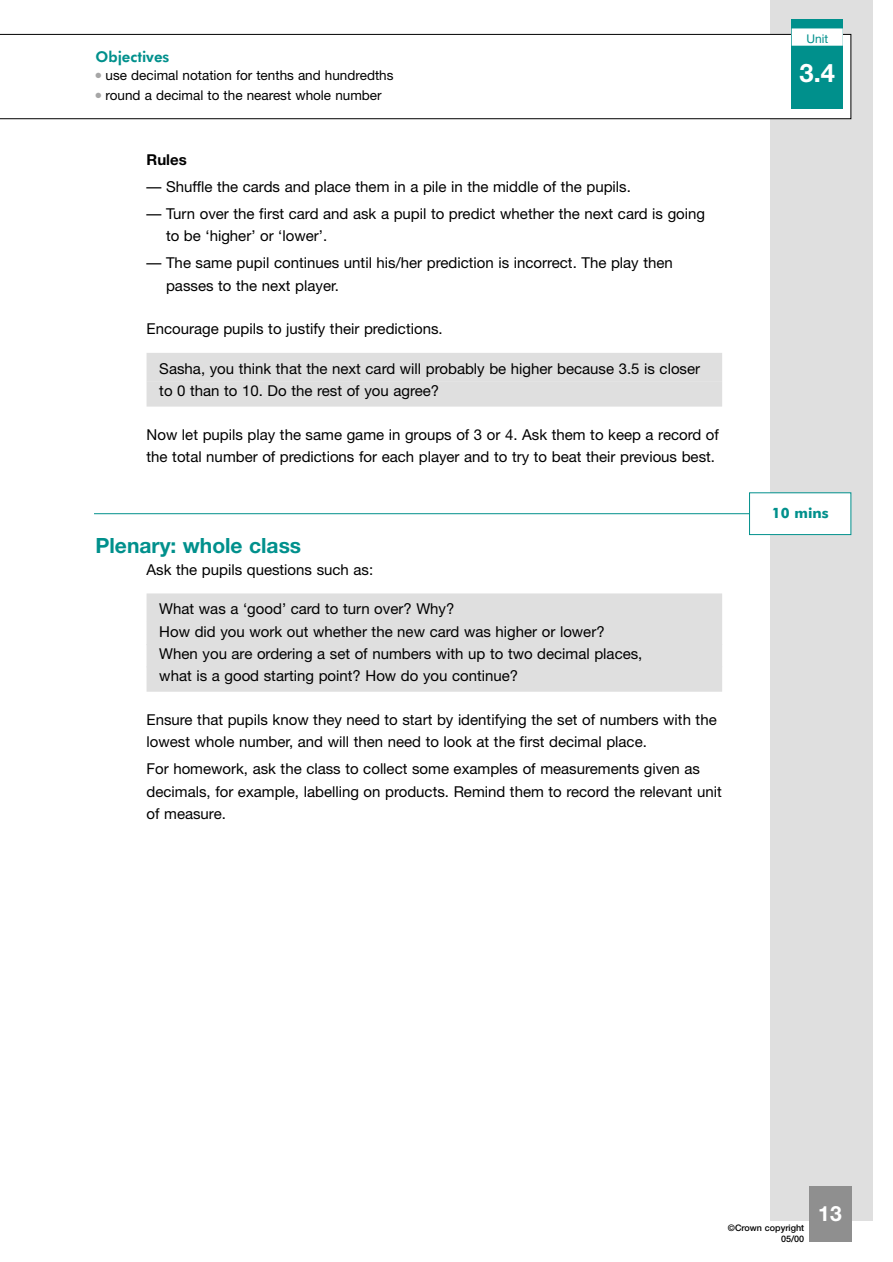
<style>
.page{position:relative;width:893px;height:1262px;background:#fff}
.page>*{position:absolute;margin:0;border:0;box-sizing:border-box;transform-origin:0 0}
.t1{font:700 25.5px "Helvetica Neue";color:#fff}
.t2{font:700 21px "Helvetica Neue";color:#00908c}
.t3{font:700 21px "Helvetica Neue";color:#fff}
.t4{font:15px/22.5px "Helvetica Neue";color:#000}
.t5{font:800 15px "Futura BT";color:#00908c}
.t6{font:700 15px "Helvetica Neue";color:#000}
.t7{font:700 14.25px "Futura BT";color:#00908c}
.t8{font:13.5px "Helvetica Neue";color:#000}
.t9{font:12px "Helvetica Neue";color:#00908c}
.t10{font:500 9px/10.5px "Helvetica Neue";color:#000;text-align:right}
.s1{color:#a6a6a6}
</style>
<div class="page">
<div style="left:770px;top:0;width:102px;height:1220px;background:#dfdfdf"></div>
<svg style="left:0;top:34px;width:851px;height:85px"></svg>
<div style="left:808px;top:1186px;width:43px;height:56px;background:#8f8f8f"></div>
<div style="left:791px;top:19px;width:51px;height:89px;background:#00908c"></div>
<div style="left:792px;top:29px;width:50px;height:16px;background:#fff"></div>
<div style="left:791px;top:28px;width:51px;height:18px;border:2px solid #fff"></div>
<div style="left:146px;top:353px;width:576px;height:28px;background:#dfdfdf"></div>
<div style="left:146px;top:381px;width:576px;height:25px;background:#dfdfdf"></div>
<div style="left:146px;top:593px;width:576px;height:29px;background:#dfdfdf"></div>
<div style="left:146px;top:622px;width:576px;height:23px;background:#dfdfdf"></div>
<div style="left:146px;top:644px;width:576px;height:23px;background:#dfdfdf"></div>
<div style="left:146px;top:666px;width:576px;height:25px;background:#dfdfdf"></div>
<hr style="left:94px;top:513px;width:656px;height:1px;background:#00908c">
<div style="left:749px;top:493px;width:101px;height:41px;background:#fff"></div>
<div style="left:749px;top:492px;width:102px;height:43px;border:1px solid #00908c"></div>
<p class="t5" style="left:95px;top:51px;width:75px">Objectives</p>
<p class="t8" style="left:95px;top:70px;width:299px"><span class="s1">●</span> use decimal notation for tenths and hundredths</p>
<p class="t8" style="left:95px;top:90px;width:287px"><span class="s1">●</span> round a decimal to the nearest whole number</p>
<p class="t6" style="left:146px;top:155px;width:42px">Rules</p>
<p class="t4" style="left:146px;top:177px;width:486px">— Shuffle the cards and place them in a pile in the middle of the pupils.</p>
<p class="t4" style="left:166px;top:204px;width:540px;text-indent:-19px">— Turn over the first card and ask a pupil to predict whether the next card is going to be ‘higher’ or ‘lower’.</p>
<p class="t4" style="left:166px;top:253px;width:508px;text-indent:-19px">— The same pupil continues until his/her prediction is incorrect. The play then passes to the next player.</p>
<p class="t4" style="left:146px;top:319px;width:297px">Encourage pupils to justify their predictions.</p>
<p class="t4" style="left:159px;top:359px;width:542px">Sasha, you think that the next card will probably be higher because 3.5 is closer to 0 than to 10. Do the rest of you agree?</p>
<p class="t4" style="left:146px;top:425px;width:574px">Now let pupils play the same game in groups of 3 or 4. Ask them to keep a record of the total number of predictions for each player and to try to beat their previous best.</p>
<h2 class="t2" style="left:95px;top:537px;width:207px">Plenary: whole class</h2>
<p class="t4" style="left:146px;top:560px;width:228px">Ask the pupils questions such as:</p>
<p class="t4" style="left:159px;top:599px;width:484px">What was a ‘good’ card to turn over? Why?<br>How did you work out whether the new card was higher or lower?<br>When you are ordering a set of numbers with up to two decimal places, what is a good starting point? How do you continue?</p>
<p class="t4" style="left:146px;top:710px;width:571px">Ensure that pupils know they need to start by identifying the set of numbers with the lowest whole number, and will then need to look at the first decimal place.</p>
<p class="t4" style="left:146px;top:759px;width:577px">For homework, ask the class to collect some examples of measurements given as decimals, for example, labelling on products. Remind them to record the relevant unit of measure.</p>
<p class="t9" style="left:806px;top:34px;width:23px">Unit</p>
<h1 class="t1" style="left:799px;top:64px;width:37px">3.4</h1>
<p class="t7" style="left:771px;top:507px;width:58px">10 mins</p>
<h2 class="t3" style="left:818px;top:1206px;width:25px">13</h2>
<p class="t10" style="left:727px;top:1224px;width:78px">©Crown copyright<br>05/00</p>
</div>
